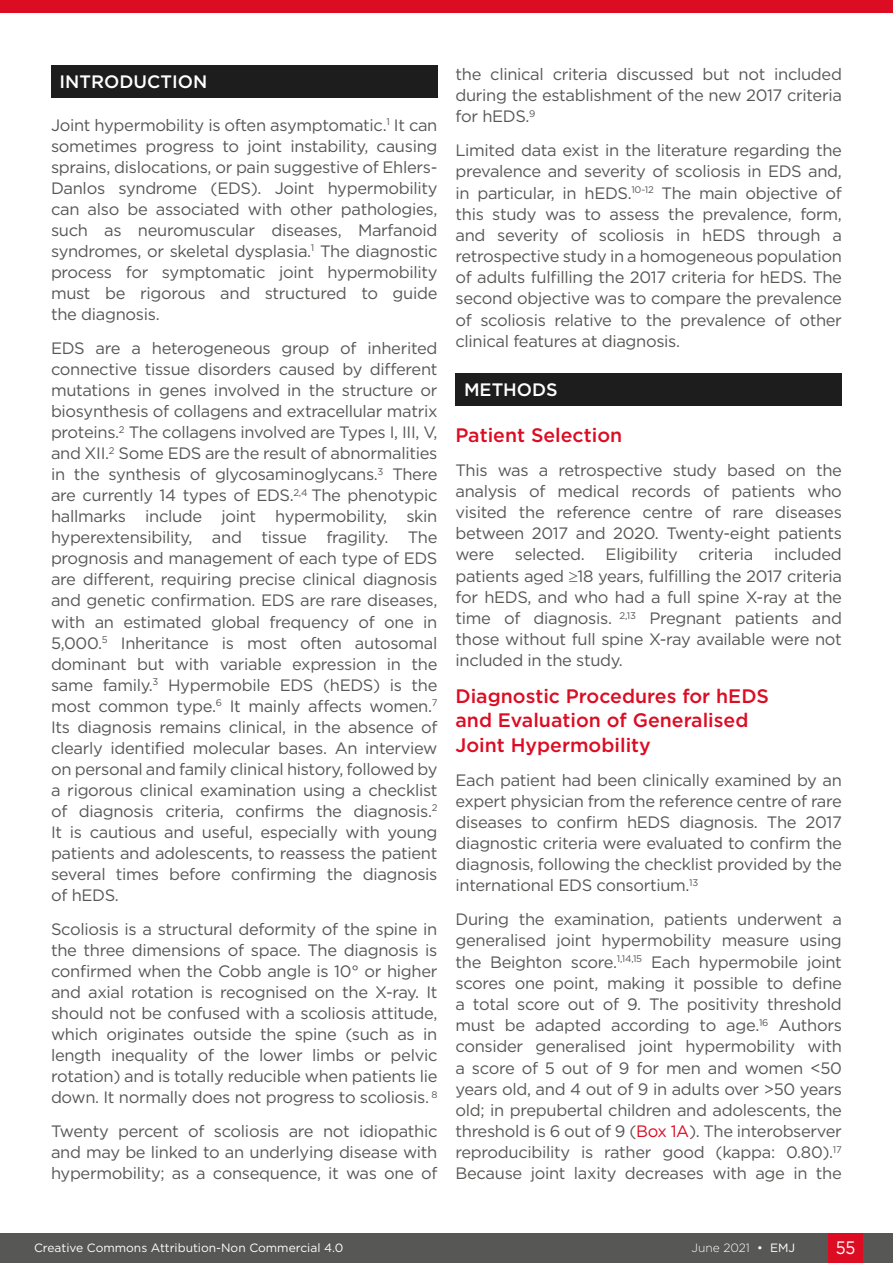
<style>
.page{position:relative;width:893px;height:1263px;background:#fff}
.page>*{position:absolute;margin:0;border:0;box-sizing:border-box;transform-origin:0 0}
.H2__Heading_2{font:500 19.5px/24.2px "Gotham";color:#dc0c23}
.H1__Heading_1{font:500 18px "Gotham";color:#fff}
.t1{font:18px "Gotham";color:#fff;scale:.9 1}
.Body_Text__Justifica{font:16.5px/21px "Gotham";letter-spacing:-.02em;color:#575756;text-align:justify}
.t2{font:12px "Gotham";color:#fff}
.t3{font:300 12px "Gotham";color:#fff}
.s1{color:#dc0c23}
.s2{font-weight:400}
</style>
<div class="page">
<div style="left:0;top:0;width:893px;height:13px;background:#dc0c23"></div>
<div style="left:0;top:1233px;width:893px;height:30px;background:#575756"></div>
<div style="left:829px;top:1233px;width:34px;height:30px;background:#dc0c23"></div>
<div style="left:51px;top:65px;width:386px;height:33px;background:#1d1d1d"></div>
<div style="left:455px;top:373px;width:387px;height:33px;background:#1d1d1d"></div>
<p class="H1__Heading_1" style="left:60px;top:70px;width:149px">INTRODUCTION</p>
<p class="Body_Text__Justifica" style="left:51px;top:114px;width:388px">Joint hypermobility is often asymptomatic.<sup>1</sup> It can sometimes progress to joint instability, causing sprains, dislocations, or pain suggestive of Ehlers-Danlos syndrome (EDS). Joint hypermobility can also be associated with other pathologies, such as neuromuscular diseases, Marfanoid syndromes, or skeletal dysplasia.<sup>1</sup> The diagnostic process for symptomatic joint hypermobility must be rigorous and structured to guide the diagnosis.</p>
<p class="Body_Text__Justifica" style="left:51px;top:337px;width:388px">EDS are a heterogeneous group of inherited connective tissue disorders caused by different mutations in genes involved in the structure or biosynthesis of collagens and extracellular matrix proteins.<sup>2</sup> The collagens involved are Types I, III, V, and XII.<sup>2</sup> Some EDS are the result of abnormalities in the synthesis of glycosaminoglycans.<sup>3</sup> There are currently 14 types of EDS.<sup>2,4</sup> The phenotypic hallmarks include joint hypermobility, skin hyperextensibility, and tissue fragility. The prognosis and management of each type of EDS are different, requiring precise clinical diagnosis and genetic confirmation. EDS are rare diseases, with an estimated global frequency of one in 5,000.<sup>5</sup> Inheritance is most often autosomal dominant but with variable expression in the same family.<sup>3</sup> Hypermobile EDS (hEDS) is the most common type.<sup>6</sup> It mainly affects women.<sup>7<br></sup>Its diagnosis remains clinical, in the absence of clearly identified molecular bases. An interview on personal and family clinical history, followed by a rigorous clinical examination using a checklist of diagnosis criteria, confirms the diagnosis.<sup>2<br></sup>It is cautious and useful, especially with young patients and adolescents, to reassess the patient several times before confirming the diagnosis of hEDS.</p>
<p class="Body_Text__Justifica" style="left:51px;top:918px;width:388px">Scoliosis is a structural deformity of the spine in the three dimensions of space. The diagnosis is confirmed when the Cobb angle is 10° or higher and axial rotation is recognised on the X-ray. It should not be confused with a scoliosis attitude, which originates outside the spine (such as in length inequality of the lower limbs or pelvic rotation) and is totally reducible when patients lie down. It normally does not progress to scoliosis. <sup>8</sup></p>
<p class="Body_Text__Justifica" style="left:51px;top:1120px;width:388px">Twenty percent of scoliosis are not idiopathic and may be linked to an underlying disease with hypermobility; as a consequence, it was one of</p>
<p class="Body_Text__Justifica" style="left:455px;top:63px;width:388px">the clinical criteria discussed but not included during the establishment of the new 2017 criteria for hEDS.<sup>9</sup></p>
<p class="Body_Text__Justifica" style="left:455px;top:139px;width:388px">Limited data exist in the literature regarding the prevalence and severity of scoliosis in EDS and, in particular, in hEDS.<sup>10-12</sup> The main objective of this study was to assess the prevalence, form, and severity of scoliosis in hEDS through a retrospective study in a homogeneous population of adults fulfilling the 2017 criteria for hEDS. The second objective was to compare the prevalence of scoliosis relative to the prevalence of other clinical features at diagnosis.</p>
<p class="H1__Heading_1" style="left:464px;top:378px;width:95px">METHODS</p>
<p class="H2__Heading_2" style="left:455px;top:423px;width:168px">Patient Selection</p>
<p class="Body_Text__Justifica" style="left:455px;top:459px;width:388px">This was a retrospective study based on the analysis of medical records of patients who visited the reference centre of rare diseases between 2017 and 2020. Twenty-eight patients were</p>
<p class="Body_Text__Justifica" style="left:455px;top:544px;width:388px;text-indent:319px">included patients aged ≥18 years, fulfilling the 2017 criteria for hEDS, and who had a full spine X-ray at the time of diagnosis. <sup>2,13</sup> Pregnant patients and those without full spine X-ray available were not included in the study.</p>
<p class="H2__Heading_2" style="left:455px;top:684px;width:315px">Diagnostic Procedures for hEDS and Evaluation of Generalised<br>Joint Hypermobility</p>
<p class="Body_Text__Justifica" style="left:455px;top:769px;width:388px">Each patient had been clinically examined by an expert physician from the reference centre of rare diseases to confirm hEDS diagnosis. The 2017 diagnostic criteria were evaluated to confirm the diagnosis, following the checklist provided by the international EDS consortium.<sup>13</sup></p>
<p class="Body_Text__Justifica" style="left:455px;top:908px;width:388px">During the examination, patients underwent a generalised joint hypermobility measure using the Beighton score.<sup>1,14,15</sup> Each hypermobile joint scores one point, making it possible to define a total score out of 9. The positivity threshold must be adapted according to age.<sup>16</sup> Authors consider generalised joint hypermobility with a score of 5 out of 9 for men and women &lt;50 years old, and 4 out of 9 in adults over &gt;50 years old; in prepubertal children and adolescents, the threshold is 6 out of 9 (<span class="s1">Box 1A</span>). The interobserver reproducibility is rather good (kappa: 0.80).<sup>17<br></sup>Because joint laxity decreases with age in the</p>
<p class="Body_Text__Justifica" style="left:515px;top:544px;width:72px">selected.</p>
<p class="Body_Text__Justifica" style="left:606px;top:544px;width:74px">Eligibility</p>
<p class="Body_Text__Justifica" style="left:698px;top:544px;width:56px">criteria</p>
<p class="t2" style="left:34px;top:1240px;width:311px">Creative Commons Attribution-Non Commercial 4.0</p>
<p class="t3" style="left:691px;top:1240px;width:105px">June 2021 <span class="s2">• EMJ</span></p>
<p class="t1" style="left:836px;top:1236px;width:23px">55</p>
</div>
